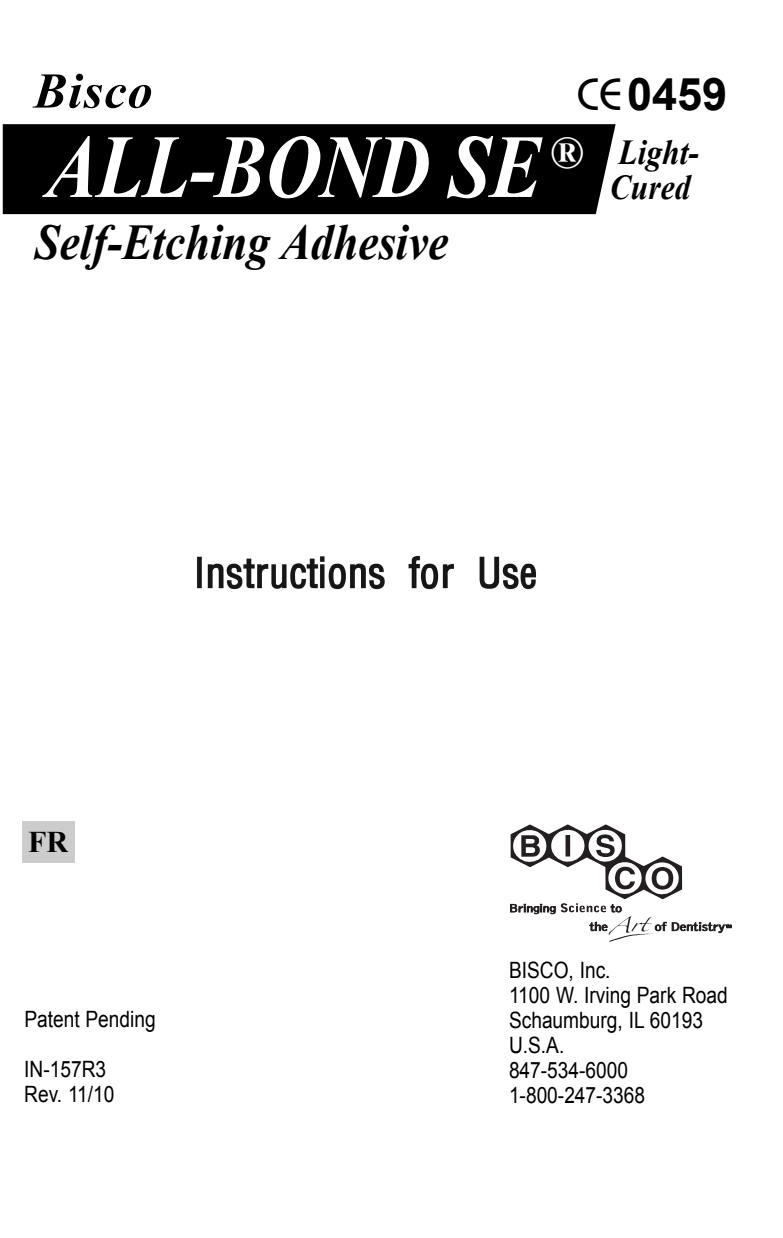
<style>
.page{position:relative;width:783px;height:1238px;background:#fff}
.page>*{position:absolute;margin:0;border:0;box-sizing:border-box;transform-origin:0 0}
.t1{font:italic 700 90px "Times New Roman";letter-spacing:-.005em;color:#fff;scale:.85 1}
.t2{font:italic 700 50px "Times New Roman";color:#000;scale:.9 1}
.t3{font:italic 700 50px "Times New Roman";color:#000}
.t4{font:700 45px "Arial";color:#000}
.t5{font:italic 700 35px/35px "Times New Roman";color:#000;scale:.9 1}
.t6{font:700 30px "Times New Roman";color:#000}
.t7{font:22.5px/25px "Arial";color:#000;scale:.85 1}
.s1{font-family:"Bauhaus IT Cby BT";font-weight:500}
</style>
<div class="page">
<img style="left:197px;top:555px;width:339px;height:35px">
<div style="left:3px;top:124px;width:612px;height:90px;background:#000"></div>
<svg style="left:510px;top:824px;width:221px;height:117px"></svg>
<div style="left:22px;top:822px;width:52px;height:41px;background:#ccc"></div>
<h2 class="t3" style="left:34px;top:63px;width:120px">Bisco</h2>
<h3 class="t4" style="left:576px;top:69px;width:152px"><span class="s1">CE</span>0459</h3>
<h1 class="t1" style="left:46px;top:117px;width:634px">ALL-BOND SE <sup>®</sup></h1>
<h3 class="t5" style="left:609px;top:135px;width:101px">Light-<br>Cured</h3>
<h2 class="t2" style="left:35px;top:214px;width:461px">Self-Etching Adhesive</h2>
<h3 class="t6" style="left:28px;top:825px;width:41px">FR</h3>
<p class="t7" style="left:24px;top:1006px;width:156px">Patent Pending</p>
<p class="t7" style="left:24px;top:1056px;width:108px">IN-157R3<br>Rev. 11/10</p>
<p class="t7" style="left:509px;top:958px;width:259px">BISCO, Inc.<br>1100 W. Irving Park Road<br>Schaumburg, IL 60193<br>U.S.A.<br>847-534-6000<br>1-800-247-3368</p>
</div>
